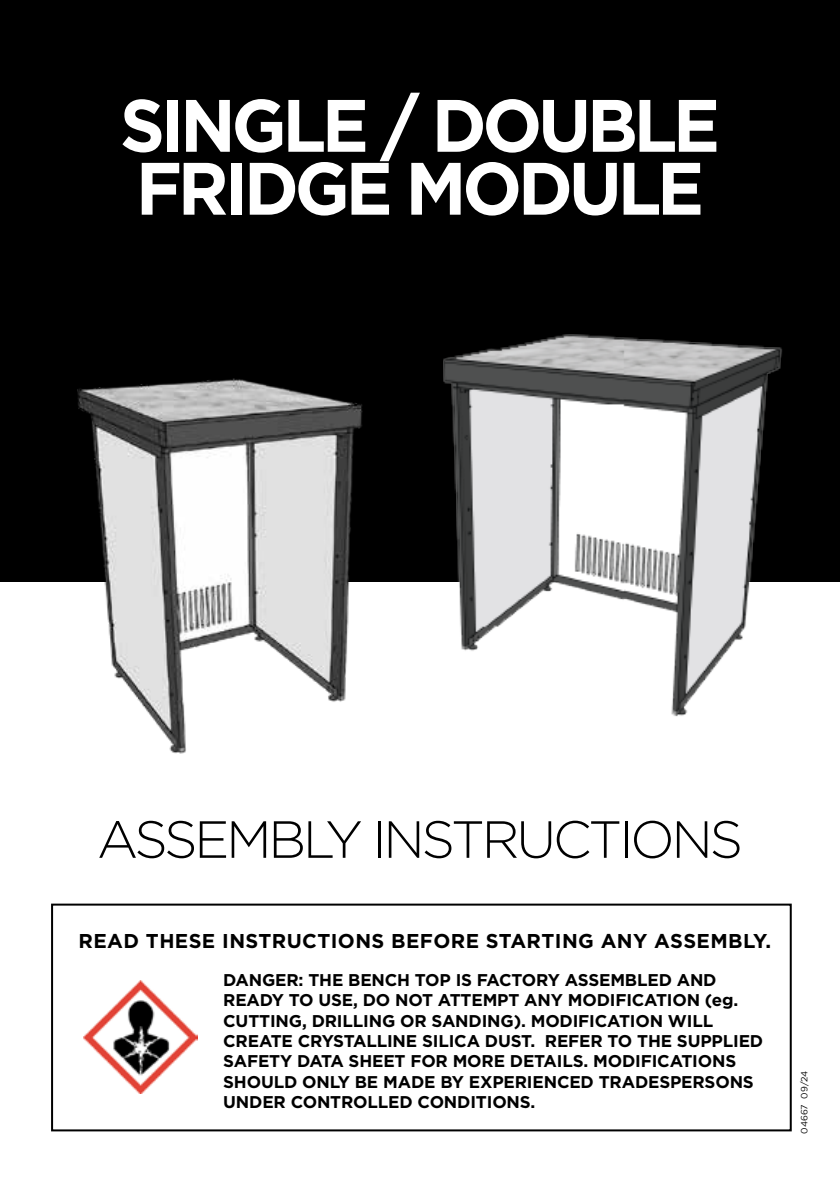
<style>
.page{position:relative;width:840px;height:1191px;background:#fff}
.page>*{position:absolute;margin:0;border:0;box-sizing:border-box;transform-origin:0 0}
.t1{font:700 74px/62.8px "Gotham";letter-spacing:-.06em;color:#fff;scale:.95 1}
.t2{font:300 52.2px "Gotham";letter-spacing:-.06em;color:#000}
.t3{font:700 20px "Gotham";letter-spacing:.02em;color:#000}
.t4{font:700 17px/20.4px "Gotham";letter-spacing:-.01em;color:#000}
.t5{font:9px "Gotham";letter-spacing:.01em;color:#000}
</style>
<div class="page">
<div style="left:0;top:0;width:839px;height:581px;background:#000"></div>
<img style="left:72px;top:378px;width:297px;height:376px">
<img style="left:417px;top:334px;width:382px;height:383px">
<img style="left:83px;top:980px;width:114px;height:113px">
<div style="left:51px;top:903px;width:740px;height:228px;border:2px solid #000"></div>
<h1 class="t1" style="left:120px;top:92px;width:633px">SINGLE / DOUBLE<br>FRIDGE MODULE</h1>
<h2 class="t2" style="left:97px;top:811px;width:647px">ASSEMBLY INSTRUCTIONS</h2>
<p class="t3" style="left:78px;top:929px;width:693px">READ THESE INSTRUCTIONS BEFORE STARTING ANY ASSEMBLY.</p>
<p class="t4" style="left:223px;top:969px;width:541px">DANGER: THE BENCH TOP IS FACTORY ASSEMBLED AND READY TO USE, DO NOT ATTEMPT ANY MODIFICATION (eg.<br>CUTTING, DRILLING OR SANDING). MODIFICATION WILL CREATE CRYSTALLINE SILICA DUST. REFER TO THE SUPPLIED SAFETY DATA SHEET FOR MORE DETAILS. MODIFICATIONS SHOULD ONLY BE MADE BY EXPERIENCED TRADESPERSONS UNDER CONTROLLED CONDITIONS.</p>
<p class="t5" style="left:798px;top:1134px;width:65px;rotate:-90deg">04667 09/24</p>
</div>
